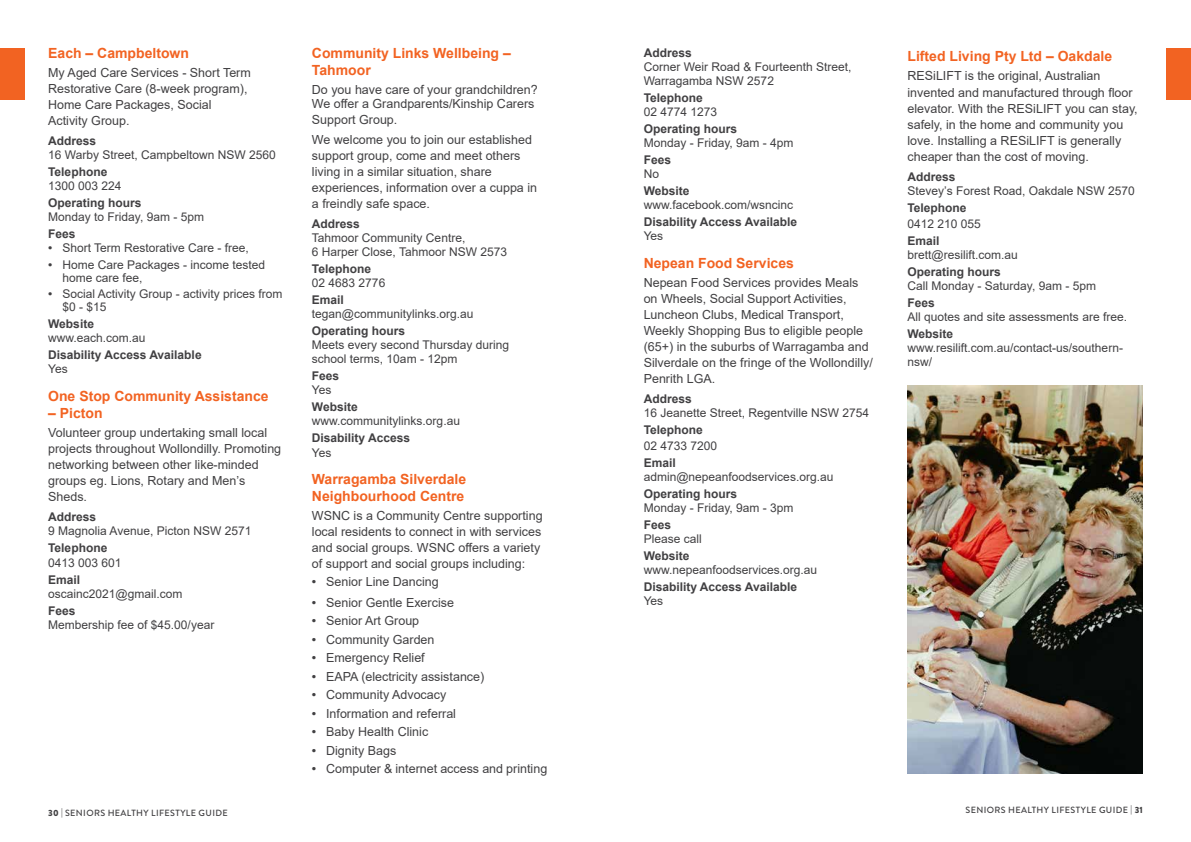
<style>
.page{position:relative;width:1191px;height:842px;background:#fff}
.page>*{position:absolute;margin:0;border:0;box-sizing:border-box;transform-origin:0 0}
.t1{font:700 14px/17px "Arial";color:#f26322}
.t2{font:12.5px/16px "Arial";color:#414042}
.t3{font:12px/14px "Arial";color:#414042}
.t4{font:700 12px "Arial";color:#414042}
.t5{font:500 9px "Brandon Grotesque";letter-spacing:.04em;color:#414042}
.s1{font-weight:500}
.s2{font-weight:900}
</style>
<div class="page">
<div style="left:0;top:48px;width:25px;height:51px;background:#f26322"></div>
<div style="left:1166px;top:48px;width:25px;height:51px;background:#f26322"></div>
<img style="left:907px;top:386px;width:235px;height:388px">
<p class="t1" style="left:48px;top:45px;width:142px">Each – Campbeltown</p>
<p class="t2" style="left:48px;top:65px;width:204px">My Aged Care Services - Short Term<br>Restorative Care (8-week program),<br>Home Care Packages, Social<br>Activity Group.</p>
<p class="t4" style="left:48px;top:133px;width:50px">Address</p>
<p class="t3" style="left:48px;top:148px;width:229px">16 Warby Street, Campbeltown NSW 2560</p>
<p class="t4" style="left:48px;top:164px;width:61px">Telephone</p>
<p class="t3" style="left:48px;top:179px;width:75px">1300 003 224</p>
<p class="t4" style="left:48px;top:195px;width:95px">Operating hours</p>
<p class="t3" style="left:48px;top:210px;width:157px">Monday to Friday, 9am - 5pm</p>
<p class="t4" style="left:48px;top:226px;width:29px">Fees</p>
<p class="t3" style="left:48px;top:241px;width:202px"><span class="s1">•</span> Short Term Restorative Care - free,</p>
<p class="t3" style="left:62px;top:258px;width:204px;line-height:13px;text-indent:-14px"><span class="s1">•</span> Home Care Packages - income tested home care fee,</p>
<p class="t3" style="left:62px;top:288px;width:222px;line-height:13px;text-indent:-14px"><span class="s1">•</span> Social Activity Group - activity prices from $0 - $15</p>
<p class="t4" style="left:48px;top:316px;width:47px">Website</p>
<p class="t3" style="left:48px;top:331px;width:99px">www.each.com.au</p>
<p class="t4" style="left:48px;top:347px;width:155px">Disability Access Available</p>
<p class="t3" style="left:48px;top:362px;width:21px">Yes</p>
<p class="t1" style="left:48px;top:388px;width:222px">One Stop Community Assistance</p>
<p class="t1" style="left:48px;top:405px;width:56px">– Picton</p>
<p class="t2" style="left:48px;top:425px;width:234px">Volunteer group undertaking small local projects throughout Wollondilly. Promoting networking between other like-minded groups eg. Lions, Rotary and Men’s Sheds.</p>
<p class="t4" style="left:48px;top:509px;width:50px">Address</p>
<p class="t3" style="left:48px;top:524px;width:205px">9 Magnolia Avenue, Picton NSW 2571</p>
<p class="t4" style="left:48px;top:540px;width:61px">Telephone</p>
<p class="t3" style="left:48px;top:556px;width:75px">0413 003 601</p>
<p class="t4" style="left:48px;top:571px;width:34px">Email</p>
<p class="t3" style="left:48px;top:587px;width:136px">oscainc2021@gmail.com</p>
<p class="t4" style="left:48px;top:602px;width:29px">Fees</p>
<p class="t3" style="left:48px;top:618px;width:168px">Membership fee of $45.00/year</p>
<p class="t1" style="left:312px;top:45px;width:200px">Community Links Wellbeing –<br>Tahmoor</p>
<p class="t2" style="left:312px;top:83px;width:227px;line-height:14px">Do you have care of your grandchildren?<br>We offer a Grandparents/Kinship Carers</p>
<p class="t2" style="left:312px;top:110px;width:221px;line-height:20px">Support Group.<br>We welcome you to join our established</p>
<p class="t2" style="left:312px;top:148px;width:227px">support group, come and meet others living in a similar situation, share experiences, information over a cuppa in a freindly safe space.</p>
<p class="t4" style="left:312px;top:216px;width:50px">Address</p>
<p class="t3" style="left:312px;top:231px;width:197px">Tahmoor Community Centre,<br>6 Harper Close, Tahmoor NSW 2573</p>
<p class="t4" style="left:312px;top:261px;width:61px">Telephone</p>
<p class="t3" style="left:312px;top:276px;width:75px">02 4683 2776</p>
<p class="t4" style="left:312px;top:292px;width:34px">Email</p>
<p class="t3" style="left:312px;top:307px;width:163px">tegan@communitylinks.org.au</p>
<p class="t4" style="left:312px;top:323px;width:95px">Operating hours</p>
<p class="t3" style="left:312px;top:338px;width:199px">Meets every second Thursday during school terms, 10am - 12pm</p>
<p class="t4" style="left:312px;top:368px;width:29px">Fees</p>
<p class="t3" style="left:312px;top:383px;width:21px">Yes</p>
<p class="t4" style="left:312px;top:399px;width:47px">Website</p>
<p class="t3" style="left:312px;top:414px;width:150px">www.communitylinks.org.au</p>
<p class="t4" style="left:312px;top:430px;width:100px">Disability Access</p>
<p class="t3" style="left:312px;top:445px;width:21px">Yes</p>
<p class="t1" style="left:312px;top:471px;width:156px">Warragamba Silverdale<br>Neighbourhood Centre</p>
<p class="t2" style="left:312px;top:508px;width:232px">WSNC is a Community Centre supporting local residents to connect in with services and social groups. WSNC offers a variety of support and social groups including:</p>
<p class="t2" style="left:312px;top:574px;width:128px"><span class="s1">•</span> Senior Line Dancing</p>
<p class="t2" style="left:312px;top:594px;width:144px"><span class="s1">•</span> Senior Gentle Exercise</p>
<p class="t2" style="left:312px;top:613px;width:109px"><span class="s1">•</span> Senior Art Group</p>
<p class="t2" style="left:312px;top:631px;width:124px"><span class="s1">•</span> Community Garden</p>
<p class="t2" style="left:312px;top:650px;width:114px"><span class="s1">•</span> Emergency Relief</p>
<p class="t2" style="left:312px;top:668px;width:174px"><span class="s1">•</span> EAPA (electricity assistance)</p>
<p class="t2" style="left:312px;top:687px;width:136px"><span class="s1">•</span> Community Advocacy</p>
<p class="t2" style="left:312px;top:705px;width:146px"><span class="s1">•</span> Information and referral</p>
<p class="t2" style="left:312px;top:724px;width:118px"><span class="s1">•</span> Baby Health Clinic</p>
<p class="t2" style="left:312px;top:742px;width:86px"><span class="s1">•</span> Dignity Bags</p>
<p class="t2" style="left:312px;top:761px;width:237px"><span class="s1">•</span> Computer &amp; internet access and printing</p>
<p class="t4" style="left:643px;top:44px;width:50px">Address</p>
<p class="t3" style="left:643px;top:60px;width:209px">Corner Weir Road &amp; Fourteenth Street,<br>Warragamba NSW 2572</p>
<p class="t4" style="left:643px;top:89px;width:61px">Telephone</p>
<p class="t3" style="left:643px;top:105px;width:75px">02 4774 1273</p>
<p class="t4" style="left:643px;top:120px;width:95px">Operating hours</p>
<p class="t3" style="left:643px;top:136px;width:151px">Monday - Friday, 9am - 4pm</p>
<p class="t4" style="left:643px;top:151px;width:29px">Fees</p>
<p class="t3" style="left:643px;top:167px;width:17px">No</p>
<p class="t4" style="left:643px;top:182px;width:47px">Website</p>
<p class="t3" style="left:643px;top:198px;width:151px">www.facebook.com/wsncinc</p>
<p class="t4" style="left:643px;top:213px;width:155px">Disability Access Available</p>
<p class="t3" style="left:643px;top:229px;width:21px">Yes</p>
<p class="t1" style="left:643px;top:255px;width:152px">Nepean Food Services</p>
<p class="t2" style="left:643px;top:274px;width:231px">Nepean Food Services provides Meals on Wheels, Social Support Activities, Luncheon Clubs, Medical Transport, Weekly Shopping Bus to eligible people (65+) in the suburbs of Warragamba and Silverdale on the fringe of the Wollondilly/ Penrith LGA.</p>
<p class="t4" style="left:643px;top:390px;width:50px">Address</p>
<p class="t3" style="left:643px;top:406px;width:227px">16 Jeanette Street, Regentville NSW 2754</p>
<p class="t4" style="left:643px;top:421px;width:61px">Telephone</p>
<p class="t3" style="left:643px;top:439px;width:75px">02 4733 7200</p>
<p class="t4" style="left:643px;top:454px;width:34px">Email</p>
<p class="t3" style="left:643px;top:470px;width:191px">admin@nepeanfoodservices.org.au</p>
<p class="t4" style="left:643px;top:485px;width:95px">Operating hours</p>
<p class="t3" style="left:643px;top:501px;width:151px">Monday - Friday, 9am - 3pm</p>
<p class="t4" style="left:643px;top:516px;width:29px">Fees</p>
<p class="t3" style="left:643px;top:532px;width:60px">Please call</p>
<p class="t4" style="left:643px;top:547px;width:47px">Website</p>
<p class="t3" style="left:643px;top:563px;width:175px">www.nepeanfoodservices.org.au</p>
<p class="t4" style="left:643px;top:578px;width:155px">Disability Access Available</p>
<p class="t3" style="left:643px;top:594px;width:21px">Yes</p>
<p class="t1" style="left:907px;top:48px;width:206px">Lifted Living Pty Ltd – Oakdale</p>
<p class="t2" style="left:907px;top:68px;width:232px">RESiLIFT is the original, Australian invented and manufactured through floor elevator. With the RESiLIFT you can stay, safely, in the home and community you love. Installing a RESiLIFT is generally cheaper than the cost of moving.</p>
<p class="t4" style="left:907px;top:168px;width:50px">Address</p>
<p class="t3" style="left:907px;top:183px;width:229px">Stevey’s Forest Road, Oakdale NSW 2570</p>
<p class="t4" style="left:907px;top:199px;width:61px">Telephone</p>
<p class="t3" style="left:907px;top:216px;width:75px">0412 210 055</p>
<p class="t4" style="left:907px;top:232px;width:34px">Email</p>
<p class="t3" style="left:907px;top:247px;width:112px">brett@resilift.com.au</p>
<p class="t4" style="left:907px;top:263px;width:95px">Operating hours</p>
<p class="t3" style="left:907px;top:278px;width:190px">Call Monday - Saturday, 9am - 5pm</p>
<p class="t4" style="left:907px;top:294px;width:29px">Fees</p>
<p class="t3" style="left:907px;top:309px;width:221px">All quotes and site assessments are free.</p>
<p class="t4" style="left:907px;top:325px;width:47px">Website</p>
<p class="t3" style="left:907px;top:340px;width:217px">www.resilift.com.au/contact-us/southern&shy;nsw/</p>
<p class="t5" style="left:48px;top:807px;width:181px"><span class="s2">30</span> | SENIORS HEALTHY LIFESTYLE GUIDE</p>
<p class="t5" style="left:965px;top:803px;width:179px">SENIORS HEALTHY LIFESTYLE GUIDE | <span class="s2">31</span></p>
</div>
